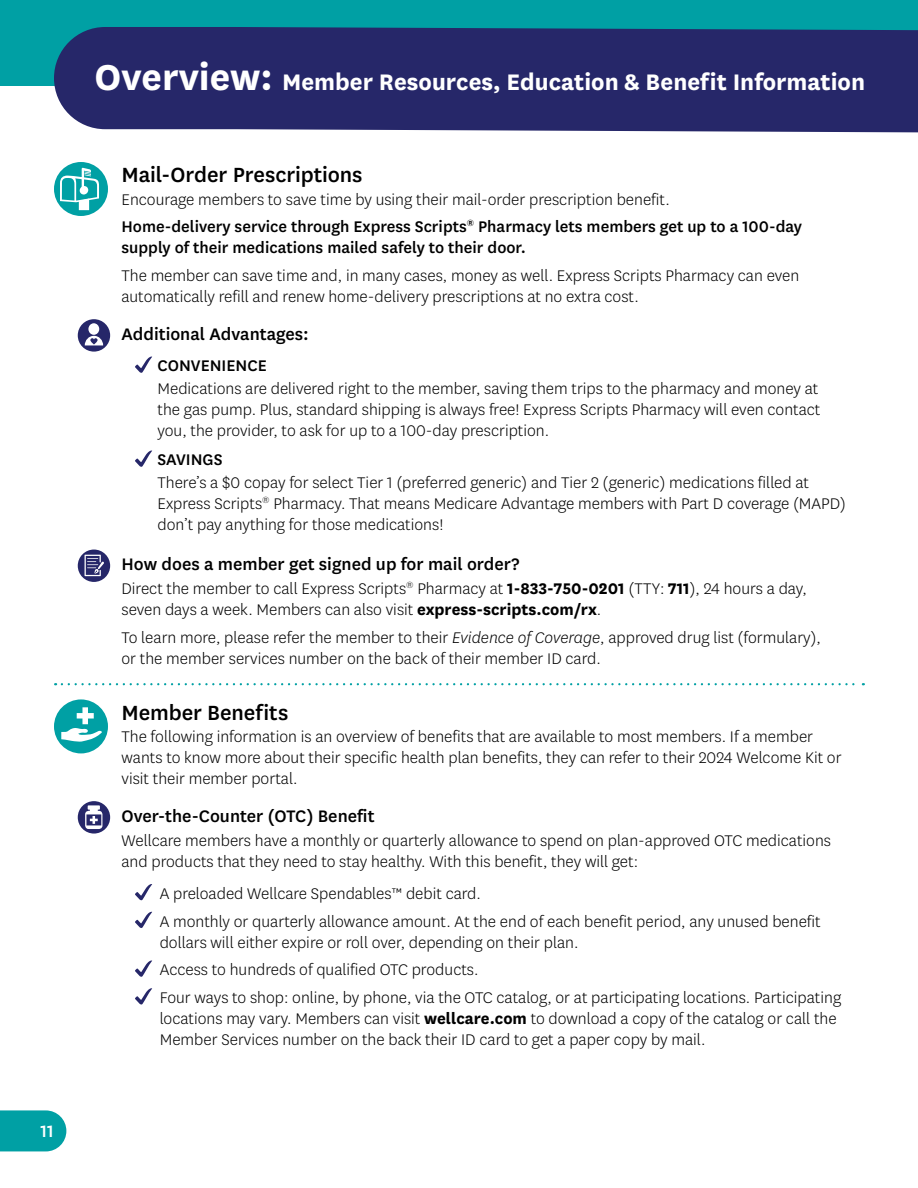
<style>
.page{position:relative;width:918px;height:1188px;background:#fff}
.page>*{position:absolute;margin:0;border:0;box-sizing:border-box;transform-origin:0 0}
.t1{font:700 26.25px "Centene Sans";color:#fff}
.t2{font:500 24px "Centene Sans";letter-spacing:-.005em;color:#000}
.t3{font:500 19.5px "Centene Sans";color:#000}
.t4{font:500 19.5px "Centene Sans";color:#fff}
.t5{font:300 18px/21px "Centene Sans";color:#000}
.t6{font:500 18px/21px "Centene Sans";color:#000}
.s1{font-size:42px}
.s2{font-weight:500}
.s3{font-weight:700}
.s4{font-style:italic}
</style>
<div class="page">
<svg style="left:0;top:1110px;width:66px;height:41px;background:#11a6aa"></svg>
<div style="left:0;top:0;width:918px;height:86px;background:#00a0a4"></div>
<div style="left:54px;top:27px;width:864px;height:105px;background:#262769"></div>
<svg style="left:62px;top:683px;width:802px;height:2px"></svg>
<div style="left:78px;top:319px;width:32px;height:33px;background:#262769;border-radius:50%"></div>
<svg style="left:85px;top:336px;width:18px;height:9px"></svg>
<div style="left:88px;top:323px;width:11px;height:12px;background:#fff;border-radius:50%"></div>
<svg style="left:135px;top:356px;width:17px;height:17px"></svg>
<svg style="left:135px;top:450px;width:17px;height:17px"></svg>
<svg style="left:78px;top:550px;width:32px;height:32px"></svg>
<svg style="left:85px;top:555px;width:19px;height:21px"></svg>
<div style="left:54px;top:699px;width:54px;height:54px;background:#00a0a4;border-radius:50%"></div>
<svg style="left:61px;top:707px;width:41px;height:35px"></svg>
<div style="left:78px;top:801px;width:32px;height:33px;background:#262769;border-radius:50%"></div>
<svg style="left:85px;top:805px;width:17px;height:24px"></svg>
<svg style="left:135px;top:884px;width:17px;height:17px"></svg>
<svg style="left:135px;top:911px;width:17px;height:17px"></svg>
<svg style="left:135px;top:960px;width:17px;height:17px"></svg>
<svg style="left:135px;top:988px;width:17px;height:17px"></svg>
<div style="left:54px;top:162px;width:54px;height:54px;background:#00a0a4;border-radius:50%"></div>
<svg style="left:60px;top:168px;width:39px;height:42px"></svg>
<p class="t4" style="left:40px;top:1118px;width:15px">11</p>
<h1 class="t1" style="left:94px;top:63px;width:772px"><span class="s1">Overview:</span> Member Resources, Education &amp; Benefit Information</h1>
<h3 class="t2" style="left:121px;top:159px;width:242px">Mail-Order Prescriptions</h3>
<p class="t5" style="left:121px;top:188px;width:550px">Encourage members to save time by using their mail-order prescription benefit.</p>
<h4 class="t6" style="left:121px;top:215px;width:682px">Home-delivery service through Express Scripts<sup>®</sup> Pharmacy lets members get up to a 100-day supply of their medications mailed safely to their door.</h4>
<p class="t5" style="left:122px;top:265px;width:679px">The member can save time and, in many cases, money as well. Express Scripts Pharmacy can even automatically refill and renew home-delivery prescriptions at no extra cost.</p>
<h4 class="t3" style="left:122px;top:320px;width:189px">Additional Advantages:</h4>
<p class="t5" style="left:157px;top:355px;width:664px;line-height:21.5px"><span class="s2">CONVENIENCE<br></span>Medications are delivered right to the member, saving them trips to the pharmacy and money at the gas pump. Plus, standard shipping is always free! Express Scripts Pharmacy will even contact you, the provider, to ask for up to a 100-day prescription.</p>
<p class="t5" style="left:157px;top:449px;width:690px;line-height:21.5px"><span class="s2">SAVINGS<br></span>There’s a $0 copay for select Tier 1 (preferred generic) and Tier 2 (generic) medications filled at Express Scripts<sup>®</sup> Pharmacy. That means Medicare Advantage members with Part D coverage (MAPD) don’t pay anything for those medications!</p>
<h4 class="t3" style="left:122px;top:551px;width:400px">How does a member get signed up for mail order?</h4>
<p class="t5" style="left:121px;top:578px;width:687px">Direct the member to call Express Scripts<sup>®</sup> Pharmacy at <span class="s3">1-833-750-0201</span> (TTY: <span class="s3">711</span>), 24 hours a day, seven days a week. Members can also visit <span class="s3">express-scripts.com/rx</span>.</p>
<p class="t5" style="left:122px;top:627px;width:701px">To learn more, please refer the member to their <span class="s4">Evidence of Coverage</span>, approved drug list (formulary), or the member services number on the back of their member ID card.</p>
<h3 class="t2" style="left:121px;top:696px;width:168px">Member Benefits</h3>
<p class="t5" style="left:121px;top:726px;width:722px">The following information is an overview of benefits that are available to most members. If a member wants to know more about their specific health plan benefits, they can refer to their 2024 Welcome Kit or visit their member portal.</p>
<h4 class="t3" style="left:122px;top:802px;width:255px">Over-the-Counter (OTC) Benefit</h4>
<p class="t5" style="left:121px;top:830px;width:711px">Wellcare members have a monthly or quarterly allowance to spend on plan-approved OTC medications and products that they need to stay healthy. With this benefit, they will get:</p>
<p class="t5" style="left:160px;top:882px;width:323px">A preloaded Wellcare Spendables™ debit card.</p>
<p class="t5" style="left:160px;top:910px;width:663px">A monthly or quarterly allowance amount. At the end of each benefit period, any unused benefit dollars will either expire or roll over, depending on their plan.</p>
<p class="t5" style="left:160px;top:959px;width:320px">Access to hundreds of qualified OTC products.</p>
<p class="t5" style="left:160px;top:987px;width:683px">Four ways to shop: online, by phone, via the OTC catalog, or at participating locations. Participating locations may vary. Members can visit <span class="s3">wellcare.com</span> to download a copy of the catalog or call the<br>Member Services number on the back their ID card to get a paper copy by mail.</p>
</div>
